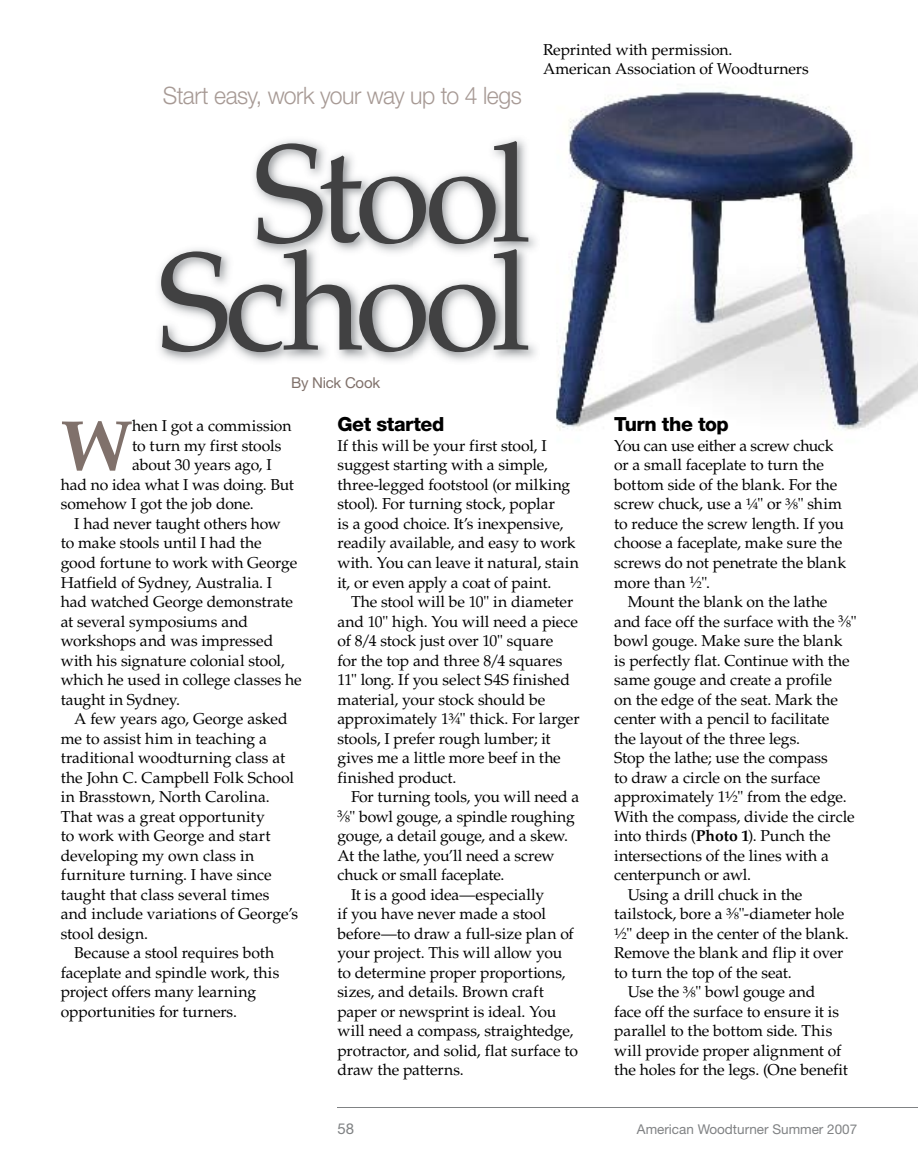
<style>
.page{position:relative;width:918px;height:1175px;background:#fff}
.page>*{position:absolute;margin:0;border:0;box-sizing:border-box;transform-origin:0 0}
.t1{font:138px/108px "Palatino LT Std";letter-spacing:-.055em;color:#414142;text-align:right}
.t2{font:700 71.85px "Palatino LT Std";color:#80716b}
.t3{font:300 24px "Helvetica Neue LT Std";letter-spacing:-.025em;color:#a79a95;scale:.96 1}
.t4{font:800 19.5px "Helvetica Neue LT Std";letter-spacing:-.025em;color:#000}
.t5{font:15.75px/19.5px "Palatino LT Std";letter-spacing:-.005em;color:#000}
.t6{font:15.75px "Palatino LT Std";letter-spacing:.015em;color:#000}
.t7{font:15px "Helvetica Neue LT Std";letter-spacing:-.015em;color:#80716b}
.t8{font:15px "Helvetica Neue LT Std";color:#808284}
.t9{font:13.5px "Helvetica Neue LT Std";color:#808284}
.s1{font-style:italic;font-size:12.75px}
.s2{font-size:9.75px}
.s3{font-weight:700}
</style>
<div class="page">
<hr style="left:338px;top:1107px;width:580px;height:1px;background:#808284">
<img style="left:556px;top:91px;width:362px;height:340px">
<img style="left:159px;top:139px;width:377px;height:223px">
<h3 class="t3" style="left:163px;top:81px;width:376px">Start easy, work your way up to 4 legs</h3>
<h1 class="t1" style="left:158px;top:143px;width:375px">Stool<br>School</h1>
<p class="t7" style="left:291px;top:374px;width:91px">By Nick Cook</p>
<p class="t5" style="left:543px;top:40px;width:267px">Reprinted with permission.<br>American Association of Woodturners</p>
<h2 class="t2" style="left:61px;top:404px;width:73px">W</h2>
<p class="t5" style="left:132px;top:416px;width:161px">hen I got a commission</p>
<p class="t5" style="left:132px;top:436px;width:151px">to turn my first stools</p>
<p class="t5" style="left:132px;top:455px;width:141px">about 30 years ago, I</p>
<p class="t5" style="left:61px;top:475px;width:235px">had no idea what I was doing. But</p>
<p class="t5" style="left:61px;top:494px;width:195px">somehow I got the job done.</p>
<p class="t5" style="left:74px;top:514px;width:208px">I had never taught others how</p>
<p class="t5" style="left:61px;top:533px;width:202px">to make stools until I had the</p>
<p class="t5" style="left:61px;top:553px;width:238px">good fortune to work with George</p>
<p class="t5" style="left:61px;top:572px;width:213px">Hatfield of Sydney, Australia. I</p>
<p class="t5" style="left:61px;top:592px;width:234px">had watched George demonstrate</p>
<p class="t5" style="left:61px;top:611px;width:189px">at several symposiums and</p>
<p class="t5" style="left:61px;top:631px;width:214px">workshops and was impressed</p>
<p class="t5" style="left:61px;top:650px;width:226px">with his signature colonial stool,</p>
<p class="t5" style="left:61px;top:670px;width:242px">which he used in college classes he</p>
<p class="t5" style="left:61px;top:689px;width:121px">taught in Sydney.</p>
<p class="t5" style="left:74px;top:709px;width:215px">A few years ago, George asked</p>
<p class="t5" style="left:61px;top:728px;width:208px">me to assist him in teaching a</p>
<p class="t5" style="left:61px;top:748px;width:226px">traditional woodturning class at</p>
<p class="t5" style="left:61px;top:767px;width:235px">the John C. Campbell Folk School</p>
<p class="t5" style="left:61px;top:787px;width:211px">in Brasstown, North Carolina.</p>
<p class="t5" style="left:61px;top:806px;width:206px">That was a great opportunity</p>
<p class="t5" style="left:61px;top:826px;width:211px">to work with George and start</p>
<p class="t5" style="left:61px;top:845px;width:195px">developing my own class in</p>
<p class="t6" style="left:61px;top:865px;width:213px">furniture turning. I have since</p>
<p class="t5" style="left:61px;top:884px;width:210px">taught that class several times</p>
<p class="t5" style="left:61px;top:904px;width:239px">and include variations of George’s</p>
<p class="t5" style="left:61px;top:923px;width:89px">stool design.</p>
<p class="t5" style="left:74px;top:943px;width:202px">Because a stool requires both</p>
<p class="t5" style="left:61px;top:962px;width:220px">faceplate and spindle work, this</p>
<p class="t5" style="left:61px;top:982px;width:197px">project offers many learning</p>
<p class="t5" style="left:61px;top:1001px;width:178px">opportunities for turners.</p>
<p class="t4" style="left:338px;top:413px;width:108px">Get started</p>
<p class="t5" style="left:338px;top:436px;width:243px">If this will be your first stool, I suggest starting with a simple, three-legged footstool (or milking stool). For turning stock, poplar<br>is a good choice. It’s inexpensive, readily available, and easy to work with. You can leave it natural, stain it, or even apply a coat of paint.</p>
<p class="t5" style="left:338px;top:592px;width:244px;text-indent:14px">The stool will be 10" in diameter and 10" high. You will need a piece of 8/4 stock just over 10" square<br>for the top and three 8/4 squares<br>11" long. If you select S4S finished material, your stock should be approximately 1<sup>3</sup><span class="s1">/</span><span class="s2">4</span>" thick. For larger stools, I prefer rough lumber; it gives me a little more beef in the finished product.</p>
<p class="t5" style="left:351px;top:787px;width:230px">For turning tools, you will need a</p>
<p class="t5" style="left:338px;top:806px;width:239px"><sup>3</sup><span class="s1">/</span><span class="s2">8</span>" bowl gouge, a spindle roughing</p>
<p class="t5" style="left:338px;top:826px;width:232px">gouge, a detail gouge, and a skew.</p>
<p class="t5" style="left:338px;top:845px;width:219px">At the lathe, you’ll need a screw</p>
<p class="t5" style="left:338px;top:865px;width:168px">chuck or small faceplate.</p>
<p class="t5" style="left:351px;top:884px;width:195px">It is a good idea—especially</p>
<p class="t5" style="left:338px;top:904px;width:210px">if you have never made a stool</p>
<p class="t5" style="left:338px;top:923px;width:238px">before—to draw a full-size plan of</p>
<p class="t5" style="left:338px;top:943px;width:226px">your project. This will allow you</p>
<p class="t5" style="left:338px;top:962px;width:230px">to determine proper proportions,</p>
<p class="t5" style="left:338px;top:982px;width:208px">sizes, and details. Brown craft</p>
<p class="t5" style="left:338px;top:1001px;width:220px">paper or newsprint is ideal. You</p>
<p class="t5" style="left:338px;top:1021px;width:237px">will need a compass, straightedge,</p>
<p class="t5" style="left:338px;top:1040px;width:242px">protractor, and solid, flat surface to</p>
<p class="t5" style="left:338px;top:1060px;width:128px">draw the patterns.</p>
<p class="t4" style="left:614px;top:413px;width:116px">Turn the top</p>
<p class="t5" style="left:614px;top:436px;width:233px">You can use either a screw chuck or a small faceplate to turn the bottom side of the blank. For the screw chuck, use a <sup>1</sup><span class="s1">/</span><span class="s2">4</span>" or <sup>3</sup><span class="s1">/</span><span class="s2">8</span>" shim to reduce the screw length. If you choose a faceplate, make sure the screws do not penetrate the blank more than <sup>1</sup><span class="s1">/</span><span class="s2">2</span>".</p>
<p class="t5" style="left:628px;top:592px;width:201px">Mount the blank on the lathe</p>
<p class="t5" style="left:614px;top:611px;width:244px">and face off the surface with the <sup>3</sup><span class="s1">/</span><span class="s2">8</span>"</p>
<p class="t5" style="left:614px;top:631px;width:230px">bowl gouge. Make sure the blank</p>
<p class="t5" style="left:614px;top:650px;width:237px">is perfectly flat. Continue with the</p>
<p class="t5" style="left:614px;top:670px;width:219px">same gouge and create a profile</p>
<p class="t5" style="left:614px;top:689px;width:225px">on the edge of the seat. Mark the</p>
<p class="t5" style="left:614px;top:709px;width:217px">center with a pencil to facilitate</p>
<p class="t5" style="left:614px;top:728px;width:187px">the layout of the three legs.</p>
<p class="t5" style="left:614px;top:748px;width:215px">Stop the lathe; use the compass</p>
<p class="t5" style="left:614px;top:767px;width:208px">to draw a circle on the surface</p>
<p class="t5" style="left:614px;top:787px;width:234px">approximately 1<sup>1</sup><span class="s1">/</span><span class="s2">2</span>" from the edge.</p>
<p class="t5" style="left:614px;top:806px;width:242px">With the compass, divide the circle</p>
<p class="t5" style="left:614px;top:826px;width:218px">into thirds (<span class="s3">Photo 1</span>). Punch the</p>
<p class="t5" style="left:614px;top:845px;width:216px">intersections of the lines with a</p>
<p class="t5" style="left:614px;top:865px;width:138px">centerpunch or awl.</p>
<p class="t5" style="left:628px;top:884px;width:176px">Using a drill chuck in the</p>
<p class="t5" style="left:614px;top:904px;width:232px">tailstock, bore a <sup>3</sup><span class="s1">/</span><span class="s2">8</span>"-diameter hole</p>
<p class="t5" style="left:614px;top:923px;width:236px"><sup>1</sup><span class="s1">/</span><span class="s2">2</span>" deep in the center of the blank.</p>
<p class="t5" style="left:614px;top:943px;width:231px">Remove the blank and flip it over</p>
<p class="t5" style="left:614px;top:962px;width:179px">to turn the top of the seat.</p>
<p class="t5" style="left:628px;top:982px;width:189px">Use the <sup>3</sup><span class="s1">/</span><span class="s2">8</span>" bowl gouge and</p>
<p class="t5" style="left:614px;top:1001px;width:226px">face off the surface to ensure it is</p>
<p class="t5" style="left:614px;top:1021px;width:220px">parallel to the bottom side. This</p>
<p class="t5" style="left:614px;top:1040px;width:229px">will provide proper alignment of</p>
<p class="t5" style="left:614px;top:1060px;width:235px">the holes for the legs. (One benefit</p>
<p class="t8" style="left:338px;top:1119px;width:18px">58</p>
<p class="t9" style="left:637px;top:1120px;width:222px">American Woodturner Summer 2007</p>
</div>
